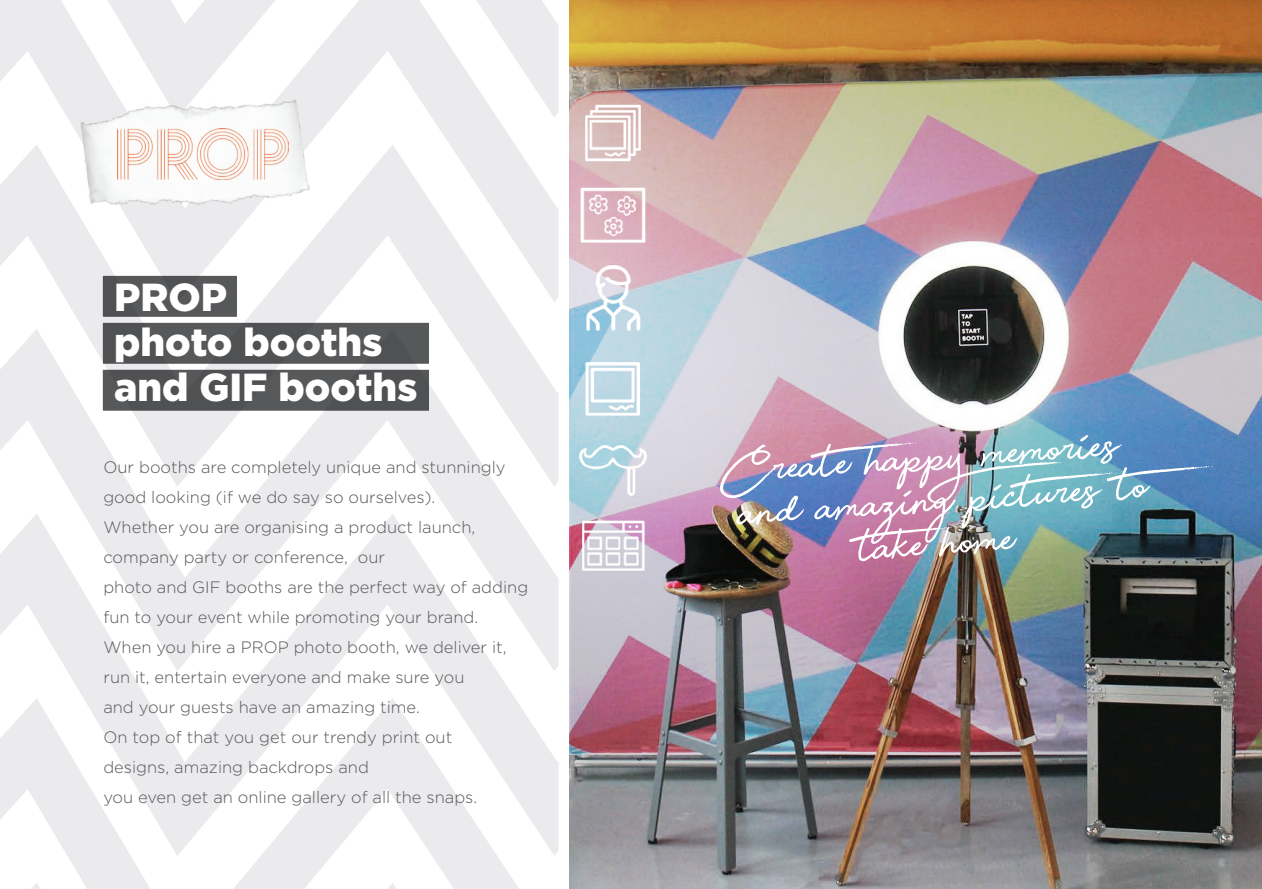
<style>
.page{position:relative;width:1262px;height:889px;background:#fff}
.page>*{position:absolute;margin:0;border:0;box-sizing:border-box;transform-origin:0 0}
.t1{font:65.85px "Beauty";color:#fff}
.t2{font:900 39px/45px "Gotham";color:#fff}
.t3{font:300 16.5px/30px "Gotham";color:#57585a}
</style>
<div class="page">
<img style="left:569px;top:0;width:692px;height:888px">
<img style="left:583px;top:260px;width:60px;height:74px">
<img style="left:580px;top:514px;width:65px;height:71px">
<img style="left:583px;top:97px;width:59px;height:72px">
<img style="left:577px;top:426px;width:71px;height:88px">
<img style="left:577px;top:171px;width:71px;height:87px">
<img style="left:583px;top:352px;width:59px;height:72px">
<svg style="left:0;top:0;width:558px;height:118px"></svg>
<svg style="left:0;top:118px;width:558px;height:184px"></svg>
<svg style="left:0;top:302px;width:558px;height:185px"></svg>
<svg style="left:0;top:487px;width:558px;height:184px"></svg>
<svg style="left:0;top:671px;width:558px;height:184px"></svg>
<svg style="left:32px;top:855px;width:523px;height:33px"></svg>
<img style="left:67px;top:0;width:257px;height:344px">
<img style="left:118px;top:128px;width:171px;height:52px">
<div style="left:98px;top:271px;width:143px;height:50px;background:#57585a;border:4px solid #fff"></div>
<div style="left:98px;top:318px;width:335px;height:50px;background:#57585a;border:4px solid #fff"></div>
<div style="left:98px;top:365px;width:335px;height:50px;background:#505153;border:4px solid #fff"></div>
<h2 class="t2" style="left:114px;top:273px;width:304px">PROP<br>photo booths and GIF booths</h2>
<p class="t3" style="left:103px;top:451px;width:426px">Our booths are completely unique and stunningly good looking (if we do say so ourselves).<br>Whether you are organising a product launch, company party or conference, our<br>photo and GIF booths are the perfect way of adding fun to your event while promoting your brand.<br>When you hire a PROP photo booth, we deliver it, run it, entertain everyone and make sure you<br>and your guests have an amazing time.<br>On top of that you get our trendy print out<br>designs, amazing backdrops and<br>you even get an online gallery of all the snaps.</p>
<h1 class="t1" style="left:729px;top:445px;width:391px;rotate:-4deg">Create happy memories</h1>
<h1 class="t1" style="left:738px;top:488px;width:410px;rotate:-4deg">and amazing pictures to</h1>
<h1 class="t1" style="left:857px;top:523px;width:162px;rotate:-4deg">take home.</h1>
</div>
